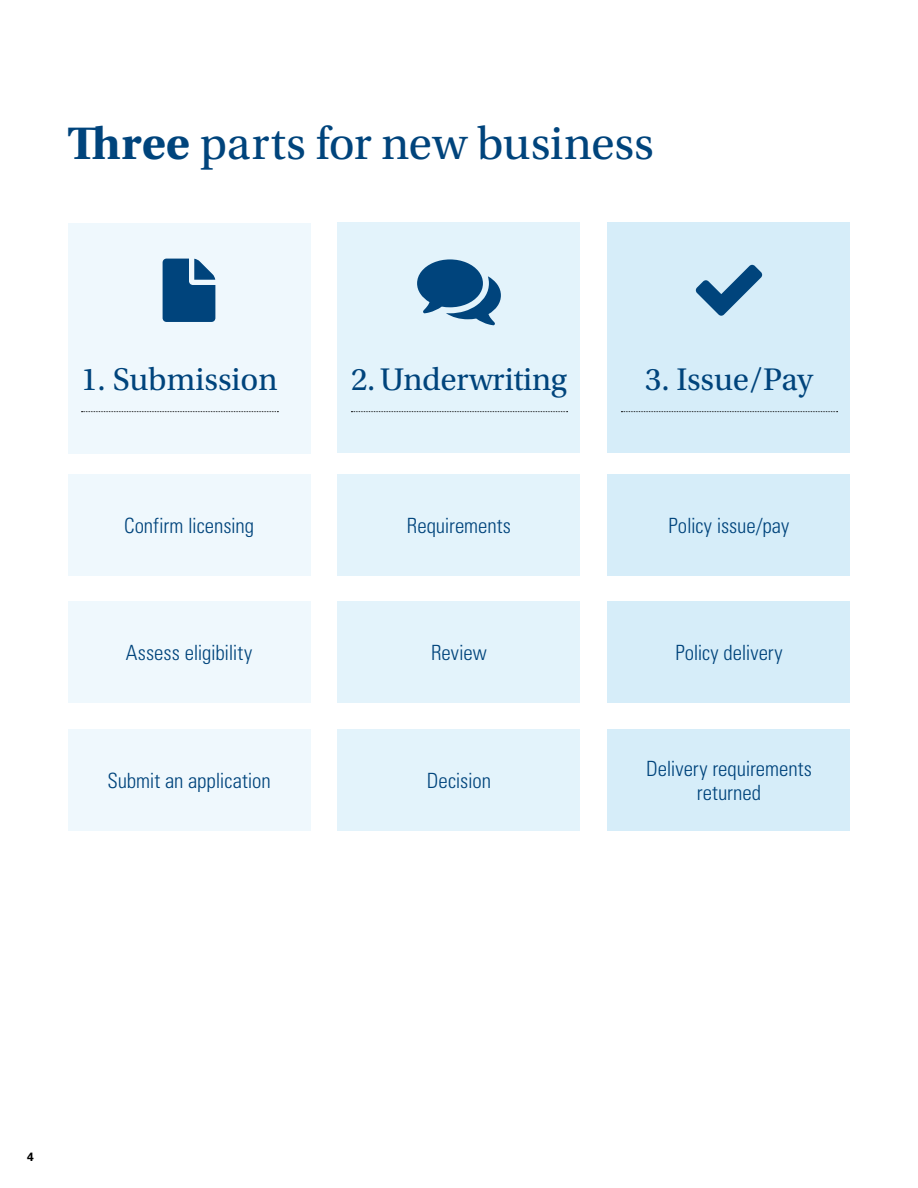
<style>
.page{position:relative;width:918px;height:1188px;background:#fff}
.page>*{position:absolute;margin:0;border:0;box-sizing:border-box;transform-origin:0 0}
.t1{font:48px "Utopia Std";letter-spacing:-.005em;color:#00447c}
.t2{font:33px "Utopia Std";letter-spacing:-.005em;color:#00447c}
.t3{font:300 condensed 21px/24px "Univers LT Std";letter-spacing:-.005em;color:#00447c;text-align:center}
.t4{font:700 12px "Univers LT Std";color:#000}
.s1{font-weight:700}
</style>
<div class="page">
<div style="left:68px;top:223px;width:242px;height:230px;background:#eff8fd"></div>
<div style="left:338px;top:222px;width:242px;height:231px;background:#e3f3fb"></div>
<div style="left:608px;top:222px;width:242px;height:231px;background:#d6edf9"></div>
<div style="left:68px;top:475px;width:242px;height:101px;background:#eff8fd"></div>
<div style="left:68px;top:602px;width:242px;height:101px;background:#eff8fd"></div>
<div style="left:68px;top:729px;width:242px;height:102px;background:#eff8fd"></div>
<div style="left:338px;top:474px;width:242px;height:102px;background:#e3f3fb"></div>
<div style="left:338px;top:601px;width:242px;height:102px;background:#e3f3fb"></div>
<div style="left:338px;top:729px;width:242px;height:102px;background:#e3f3fb"></div>
<div style="left:608px;top:474px;width:242px;height:102px;background:#d6edf9"></div>
<div style="left:608px;top:601px;width:242px;height:102px;background:#d6edf9"></div>
<div style="left:608px;top:729px;width:242px;height:102px;background:#d6edf9"></div>
<svg style="left:163px;top:259px;width:52px;height:63px;background:#1d5a8c"></svg>
<svg style="left:696px;top:265px;width:66px;height:51px"></svg>
<svg style="left:417px;top:259px;width:84px;height:66px"></svg>
<svg style="left:82px;top:411px;width:196px;height:1px"></svg>
<svg style="left:351px;top:411px;width:217px;height:1px"></svg>
<svg style="left:621px;top:411px;width:217px;height:1px"></svg>
<h1 class="t1" style="left:68px;top:118px;width:588px"><span class="s1">Three</span> parts for new business</h1>
<h2 class="t2" style="left:81px;top:362px;width:198px">1. Submission</h2>
<h2 class="t2" style="left:351px;top:362px;width:218px">2. Underwriting</h2>
<h2 class="t2" style="left:645px;top:362px;width:169px">3. Issue/Pay</h2>
<p class="t3" style="left:124px;top:514px;width:132px">Confirm licensing</p>
<p class="t3" style="left:407px;top:513px;width:106px">Requirements</p>
<p class="t3" style="left:669px;top:513px;width:122px">Policy issue/pay</p>
<p class="t3" style="left:126px;top:640px;width:128px">Assess eligibility</p>
<p class="t3" style="left:431px;top:640px;width:57px">Review</p>
<p class="t3" style="left:675px;top:640px;width:109px">Policy delivery</p>
<p class="t3" style="left:107px;top:768px;width:165px">Submit an application</p>
<p class="t3" style="left:427px;top:769px;width:65px">Decision</p>
<p class="t3" style="left:646px;top:757px;width:167px">Delivery requirements returned</p>
<p class="t4" style="left:27px;top:1150px;width:8px">4</p>
</div>
